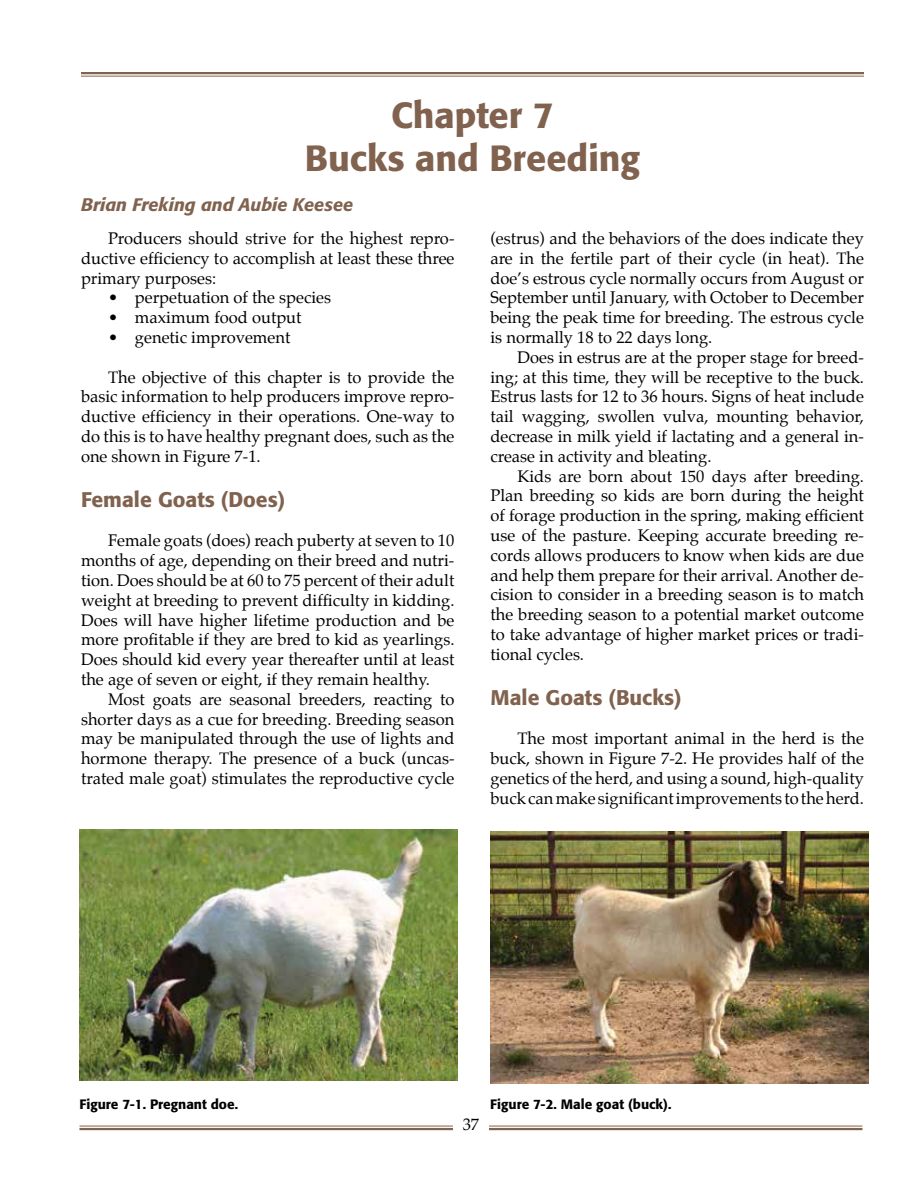
<style>
.page{position:relative;width:918px;height:1188px;background:#fff}
.page>*{position:absolute;margin:0;border:0;box-sizing:border-box;transform-origin:0 0}
.t1{font:500 36px/43.2px "Formata";color:#80624e;text-align:center}
.t2{font:500 21px "Formata";color:#80624e}
.t3{font:italic 500 18px "Formata";color:#80624e}
.t4{font:16.5px/19.8px "Palatino";color:#000;text-align:justify}
.t5{font:500 13.5px "Formata";color:#000}
</style>
<div class="page">
<hr style="left:81px;top:72px;width:783px;height:2px;background:#80624e">
<hr style="left:81px;top:76px;width:783px;height:1px;background:#80624e">
<img style="left:79px;top:829px;width:379px;height:252px">
<img style="left:490px;top:831px;width:378px;height:253px">
<hr style="left:489px;top:1126px;width:373px;height:1px;background:#80624e">
<hr style="left:489px;top:1128px;width:373px;height:2px;background:#80624e">
<hr style="left:79px;top:1126px;width:374px;height:1px;background:#80624e">
<hr style="left:79px;top:1128px;width:374px;height:2px;background:#80624e">
<h1 class="t1" style="left:305px;top:93px;width:337px">Chapter 7<br>Bucks and Breeding</h1>
<p class="t3" style="left:81px;top:194px;width:274px">Brian Freking and Aubie Keesee</p>
<p class="t4" style="left:81px;top:230px;width:375px;text-indent:27px">Producers should strive for the highest repro&shy;ductive efficiency to accomplish at least these three primary purposes:</p>
<p class="t4" style="left:108px;top:289px;width:225px">• perpetuation of the species</p>
<p class="t4" style="left:108px;top:309px;width:195px">• maximum food output</p>
<p class="t4" style="left:108px;top:329px;width:184px">• genetic improvement</p>
<p class="t4" style="left:81px;top:368px;width:375px;text-indent:27px">The objective of this chapter is to provide the basic information to help producers improve repro&shy;ductive efficiency in their operations. One-way to do this is to have healthy pregnant does, such as the one shown in Figure 7-1.</p>
<p class="t2" style="left:81px;top:486px;width:206px">Female Goats (Does)</p>
<p class="t4" style="left:81px;top:532px;width:375px;text-indent:27px">Female goats (does) reach puberty at seven to 10 months of age, depending on their breed and nutri&shy;tion. Does should be at 60 to 75 percent of their adult weight at breeding to prevent difficulty in kidding.<br>Does will have higher lifetime production and be more profitable if they are bred to kid as yearlings.<br>Does should kid every year thereafter until at least the age of seven or eight, if they remain healthy.</p>
<p class="t4" style="left:81px;top:691px;width:375px;text-indent:27px">Most goats are seasonal breeders, reacting to shorter days as a cue for breeding. Breeding season may be manipulated through the use of lights and hormone therapy. The presence of a buck (uncas&shy;trated male goat) stimulates the reproductive cycle</p>
<p class="t4" style="left:491px;top:230px;width:375px">(estrus) and the behaviors of the does indicate they are in the fertile part of their cycle (in heat). The doe’s estrous cycle normally occurs from August or September until January, with October to December being the peak time for breeding. The estrous cycle is normally 18 to 22 days long.</p>
<p class="t4" style="left:491px;top:349px;width:375px;text-indent:27px">Does in estrus are at the proper stage for breed&shy;ing; at this time, they will be receptive to the buck.<br>Estrus lasts for 12 to 36 hours. Signs of heat include tail wagging, swollen vulva, mounting behavior, decrease in milk yield if lactating and a general in&shy;crease in activity and bleating.</p>
<p class="t4" style="left:491px;top:467px;width:375px;text-indent:27px">Kids are born about 150 days after breeding.<br>Plan breeding so kids are born during the height of forage production in the spring, making efficient use of the pasture. Keeping accurate breeding re&shy;cords allows producers to know when kids are due and help them prepare for their arrival. Another de&shy;cision to consider in a breeding season is to match the breeding season to a potential market outcome to take advantage of higher market prices or tradi&shy;tional cycles.</p>
<p class="t2" style="left:490px;top:684px;width:193px">Male Goats (Bucks)</p>
<p class="t4" style="left:491px;top:730px;width:375px;text-indent:27px">The most important animal in the herd is the buck, shown in Figure 7-2. He provides half of the genetics of the herd, and using a sound, high-quality buck can make significant improvements to the herd.</p>
<p class="t5" style="left:79px;top:1096px;width:160px">Figure 7-1. Pregnant doe.</p>
<p class="t5" style="left:490px;top:1096px;width:183px">Figure 7-2. Male goat (buck).</p>
<p class="t4" style="left:463px;top:1116px;width:18px">37</p>
</div>
